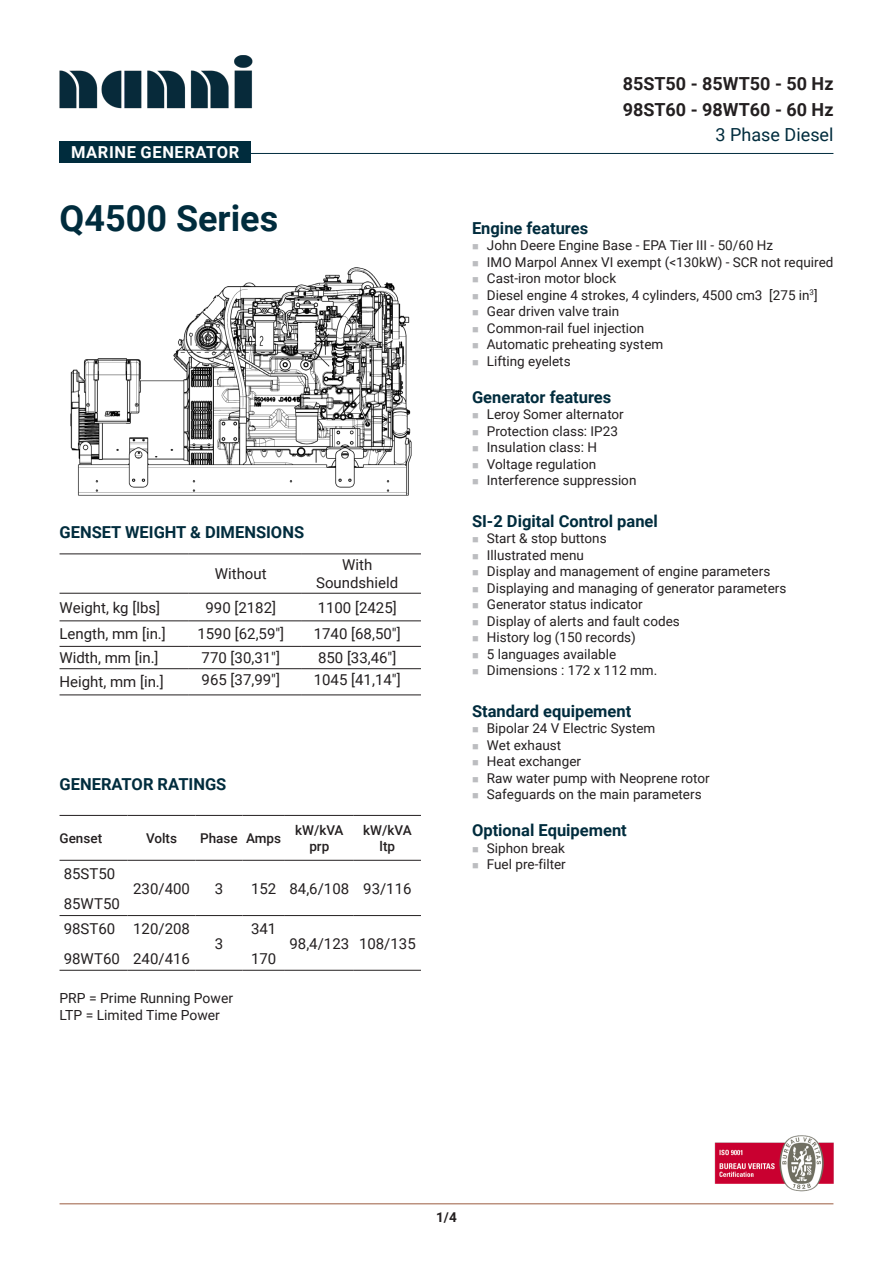
<style>
.page{position:relative;width:893px;height:1263px;background:#fff}
.page>*{position:absolute;margin:0;border:0;box-sizing:border-box;transform-origin:0 0}
.Titre{font:700 36px "Roboto";color:#002c3d}
.t1{font:700 18px "Roboto";color:#231f20}
.t2{font:18px "Roboto";color:#002c3d}
.Sous_titre{font:700 16.5px "Roboto";color:#002c3d}
.Texte_Reg{font:700 16.5px "Roboto";color:#002c3d}
.t3{font:700 16.5px "Roboto";letter-spacing:.035em;color:#fff}
.t4{font:15px "Roboto";color:#231f20}
.t5{font:13.95px "Roboto";color:#231f20}
.t6{font:13.5px "Roboto";color:#231f20}
.t7{font:500 13.5px/16.2px "Roboto";color:#231f20;text-align:center}
.t8{font:700 13.5px "Roboto";color:#231f20}
</style>
<div class="page">
<hr style="left:60px;top:153px;width:773px;height:1px;background:#002c3d">
<div style="left:60px;top:141px;width:191px;height:22px;background:#002c3d"></div>
<hr style="left:60px;top:1203px;width:773px;height:1px;background:#9b5c41">
<img style="left:59px;top:55px;width:194px;height:54px">
<img style="left:714px;top:1135px;width:120px;height:56px">
<hr style="left:60px;top:553px;width:128px;height:1px;background:#231f20">
<hr style="left:60px;top:593px;width:128px;height:1px;background:#231f20">
<hr style="left:188px;top:553px;width:114px;height:1px;background:#231f20">
<hr style="left:302px;top:553px;width:119px;height:1px;background:#231f20">
<hr style="left:188px;top:593px;width:114px;height:1px;background:#231f20">
<hr style="left:302px;top:593px;width:119px;height:1px;background:#231f20">
<hr style="left:60px;top:620px;width:128px;height:1px;background:#231f20">
<hr style="left:188px;top:620px;width:114px;height:1px;background:#231f20">
<hr style="left:302px;top:620px;width:119px;height:1px;background:#231f20">
<hr style="left:60px;top:646px;width:128px;height:1px;background:#231f20">
<hr style="left:188px;top:646px;width:114px;height:1px;background:#231f20">
<hr style="left:302px;top:646px;width:119px;height:1px;background:#231f20">
<hr style="left:60px;top:668px;width:128px;height:1px;background:#231f20">
<hr style="left:188px;top:668px;width:114px;height:1px;background:#231f20">
<hr style="left:302px;top:668px;width:119px;height:1px;background:#231f20">
<hr style="left:60px;top:694px;width:128px;height:1px;background:#231f20">
<hr style="left:188px;top:694px;width:114px;height:1px;background:#231f20">
<hr style="left:302px;top:694px;width:119px;height:1px;background:#231f20">
<hr style="left:60px;top:815px;width:68px;height:1px;background:#231f20">
<hr style="left:128px;top:815px;width:68px;height:1px;background:#231f20">
<hr style="left:196px;top:815px;width:46px;height:1px;background:#231f20">
<hr style="left:242px;top:815px;width:43px;height:1px;background:#231f20">
<hr style="left:285px;top:815px;width:69px;height:1px;background:#231f20">
<hr style="left:354px;top:815px;width:67px;height:1px;background:#231f20">
<hr style="left:60px;top:860px;width:68px;height:1px;background:#231f20">
<hr style="left:60px;top:915px;width:68px;height:1px;background:#231f20">
<hr style="left:128px;top:860px;width:68px;height:1px;background:#231f20">
<hr style="left:196px;top:860px;width:46px;height:1px;background:#231f20">
<hr style="left:242px;top:860px;width:43px;height:1px;background:#231f20">
<hr style="left:285px;top:860px;width:69px;height:1px;background:#231f20">
<hr style="left:354px;top:860px;width:67px;height:1px;background:#231f20">
<hr style="left:128px;top:915px;width:68px;height:1px;background:#231f20">
<hr style="left:196px;top:915px;width:46px;height:1px;background:#231f20">
<hr style="left:242px;top:915px;width:43px;height:1px;background:#231f20">
<hr style="left:285px;top:915px;width:69px;height:1px;background:#231f20">
<hr style="left:354px;top:915px;width:67px;height:1px;background:#231f20">
<hr style="left:60px;top:970px;width:68px;height:1px;background:#231f20">
<hr style="left:128px;top:970px;width:68px;height:1px;background:#231f20">
<hr style="left:196px;top:970px;width:46px;height:1px;background:#231f20">
<hr style="left:242px;top:970px;width:43px;height:1px;background:#231f20">
<hr style="left:285px;top:970px;width:69px;height:1px;background:#231f20">
<hr style="left:354px;top:970px;width:67px;height:1px;background:#231f20">
<img style="left:70px;top:267px;width:342px;height:229px">
<p class="t3" style="left:71px;top:141px;width:170px">MARINE GENERATOR</p>
<p class="Titre" style="left:60px;top:193px;width:220px">Q4500 Series</p>
<p class="Texte_Reg" style="left:60px;top:520px;width:246px">GENSET WEIGHT &amp; DIMENSIONS</p>
<p class="t4" style="left:215px;top:563px;width:53px">Without</p>
<p class="t4" style="left:342px;top:554px;width:32px">With</p>
<p class="t4" style="left:316px;top:572px;width:84px">Soundshield</p>
<p class="t4" style="left:60px;top:597px;width:102px">Weight, kg [lbs]</p>
<p class="t4" style="left:205px;top:597px;width:72px">990 [2182]</p>
<p class="t4" style="left:318px;top:597px;width:81px">1100 [2425]</p>
<p class="t4" style="left:60px;top:623px;width:108px">Length, mm [in.]</p>
<p class="t4" style="left:197px;top:623px;width:88px">1590 [62,59"]</p>
<p class="t4" style="left:314px;top:623px;width:88px">1740 [68,50"]</p>
<p class="t4" style="left:60px;top:647px;width:101px">Width, mm [in.]</p>
<p class="t4" style="left:202px;top:647px;width:80px">770 [30,31"]</p>
<p class="t4" style="left:318px;top:647px;width:80px">850 [33,46"]</p>
<p class="t4" style="left:60px;top:672px;width:106px">Height, mm [in.]</p>
<p class="t4" style="left:202px;top:669px;width:80px">965 [37,99"]</p>
<p class="t4" style="left:314px;top:669px;width:88px">1045 [41,14"]</p>
<p class="Texte_Reg" style="left:60px;top:772px;width:168px">GENERATOR RATINGS</p>
<p class="t7" style="left:60px;top:829px;width:44px">Genset</p>
<p class="t7" style="left:146px;top:829px;width:33px">Volts</p>
<p class="t7" style="left:200px;top:829px;width:39px">Phase</p>
<p class="t7" style="left:246px;top:829px;width:36px">Amps</p>
<p class="t7" style="left:295px;top:821px;width:50px">kW/kVA prp</p>
<p class="t7" style="left:363px;top:821px;width:50px">kW/kVA ltp</p>
<p class="t4" style="left:64px;top:863px;width:53px">85ST50</p>
<p class="t4" style="left:64px;top:893px;width:58px">85WT50</p>
<p class="t4" style="left:133px;top:878px;width:58px">230/400</p>
<p class="t4" style="left:215px;top:878px;width:10px">3</p>
<p class="t4" style="left:251px;top:878px;width:27px">152</p>
<p class="t4" style="left:289px;top:878px;width:61px">84,6/108</p>
<p class="t4" style="left:363px;top:878px;width:50px">93/116</p>
<p class="t4" style="left:64px;top:918px;width:53px">98ST60</p>
<p class="t4" style="left:64px;top:948px;width:58px">98WT60</p>
<p class="t4" style="left:133px;top:918px;width:58px">120/208</p>
<p class="t4" style="left:133px;top:948px;width:58px">240/416</p>
<p class="t4" style="left:215px;top:933px;width:10px">3</p>
<p class="t4" style="left:251px;top:918px;width:27px">341</p>
<p class="t4" style="left:251px;top:948px;width:27px">170</p>
<p class="t4" style="left:289px;top:933px;width:61px">98,4/123</p>
<p class="t4" style="left:359px;top:933px;width:58px">108/135</p>
<p class="t5" style="left:60px;top:988px;width:175px">PRP = Prime Running Power</p>
<p class="t5" style="left:60px;top:1005px;width:162px">LTP = Limited Time Power</p>
<p class="t1" style="left:623px;top:71px;width:212px">85ST50 - 85WT50 - 50 Hz</p>
<p class="t1" style="left:623px;top:97px;width:212px">98ST60 - 98WT60 - 60 Hz</p>
<p class="t2" style="left:716px;top:122px;width:119px">3 Phase Diesel</p>
<p class="Sous_titre" style="left:472px;top:216px;width:118px">Engine features</p>
<p class="t6" style="left:487px;top:236px;width:288px">John Deere Engine Base - EPA Tier III - 50/60 Hz</p>
<p class="t6" style="left:487px;top:252px;width:348px">IMO Marpol Annex VI exempt (&lt;130kW) - SCR not required</p>
<p class="t6" style="left:487px;top:269px;width:131px">Cast-iron motor block</p>
<p class="t6" style="left:487px;top:285px;width:332px">Diesel engine 4 strokes, 4 cylinders, 4500 cm3 [275 in<sup>3</sup>]</p>
<p class="t6" style="left:487px;top:302px;width:134px">Gear driven valve train</p>
<p class="t6" style="left:487px;top:318px;width:159px">Common-rail fuel injection</p>
<p class="t6" style="left:487px;top:335px;width:178px">Automatic preheating system</p>
<p class="t6" style="left:487px;top:351px;width:85px">Lifting eyelets</p>
<p class="Sous_titre" style="left:472px;top:385px;width:141px">Generator features</p>
<p class="t6" style="left:487px;top:405px;width:138px">Leroy Somer alternator</p>
<p class="t6" style="left:487px;top:421px;width:133px">Protection class: IP23</p>
<p class="t6" style="left:487px;top:438px;width:112px">Insulation class: H</p>
<p class="t6" style="left:487px;top:454px;width:111px">Voltage regulation</p>
<p class="t6" style="left:487px;top:471px;width:151px">Interference suppression</p>
<p class="Sous_titre" style="left:472px;top:509px;width:187px">SI-2 Digital Control panel</p>
<p class="t6" style="left:487px;top:529px;width:121px">Start &amp; stop buttons</p>
<p class="t6" style="left:487px;top:545px;width:99px">Illustrated menu</p>
<p class="t6" style="left:487px;top:562px;width:285px">Display and management of engine parameters</p>
<p class="t6" style="left:487px;top:578px;width:301px">Displaying and managing of generator parameters</p>
<p class="t6" style="left:487px;top:595px;width:157px">Generator status indicator</p>
<p class="t6" style="left:487px;top:611px;width:194px">Display of alerts and fault codes</p>
<p class="t6" style="left:487px;top:628px;width:151px">History log (150 records)</p>
<p class="t6" style="left:487px;top:644px;width:131px">5 languages available</p>
<p class="t6" style="left:487px;top:661px;width:172px">Dimensions : 172 x 112 mm.</p>
<p class="Sous_titre" style="left:472px;top:699px;width:161px">Standard equipement</p>
<p class="t6" style="left:487px;top:719px;width:170px">Bipolar 24 V Electric System</p>
<p class="t6" style="left:487px;top:735px;width:76px">Wet exhaust</p>
<p class="t6" style="left:487px;top:752px;width:96px">Heat exchanger</p>
<p class="t6" style="left:487px;top:768px;width:224px">Raw water pump with Neoprene rotor</p>
<p class="t6" style="left:487px;top:785px;width:216px">Safeguards on the main parameters</p>
<p class="Sous_titre" style="left:472px;top:819px;width:156px">Optional Equipement</p>
<p class="t6" style="left:487px;top:838px;width:80px">Siphon break</p>
<p class="t6" style="left:487px;top:855px;width:80px">Fuel pre-filter</p>
<p class="t8" style="left:436px;top:1208px;width:22px">1/4</p>
</div>
